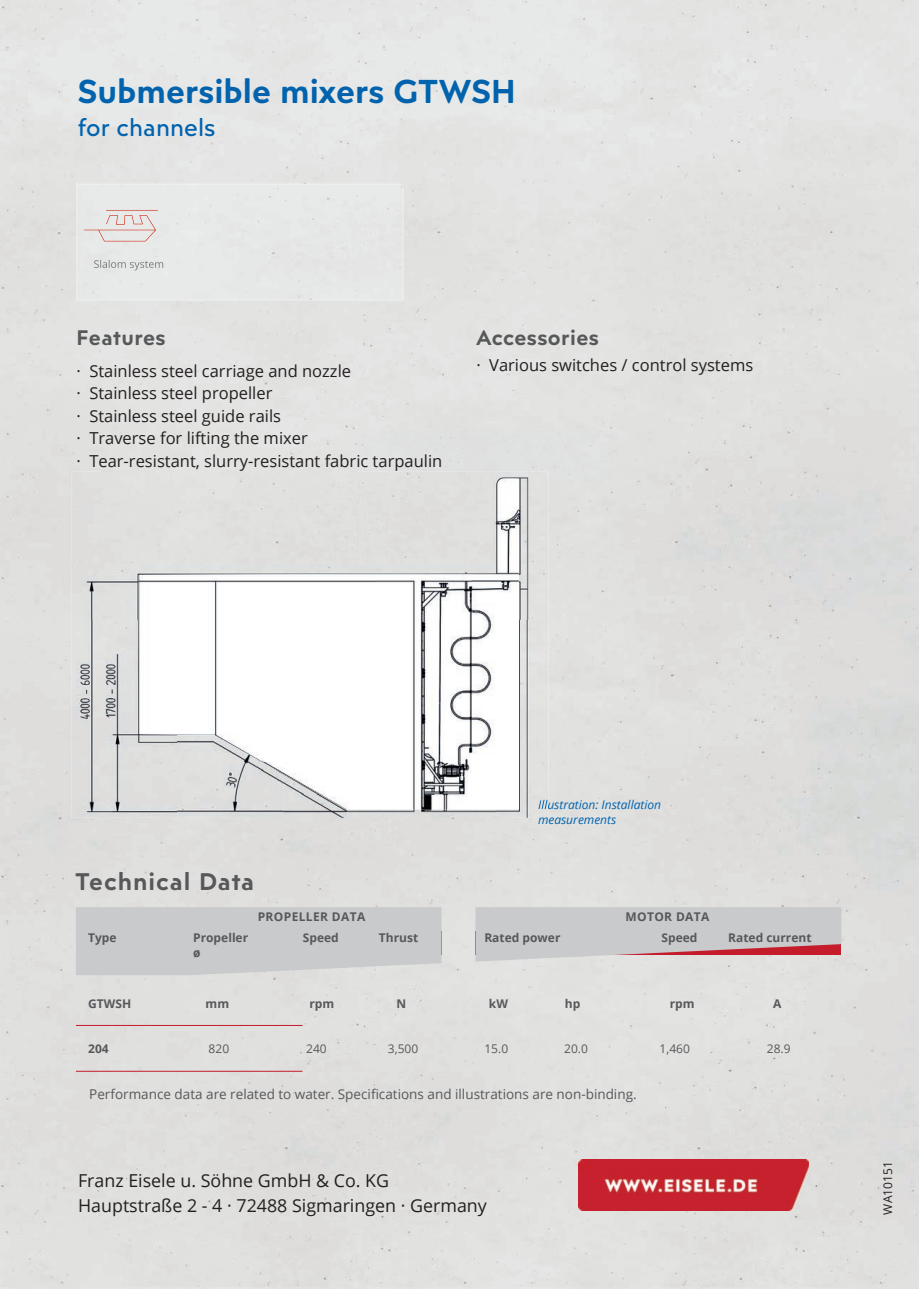
<style>
.page{position:relative;width:919px;height:1289px;background:#fff}
.page>*{position:absolute;margin:0;border:0;box-sizing:border-box;transform-origin:0 0}
.t1{font:600 33px "Posterama Text";color:#0163ae}
.t2{font:600 24px "Posterama Text";letter-spacing:.04em;color:#57585a}
.t3{font:24px "Posterama Text";color:#0163ae}
.t4{font:600 21px "Posterama Text";letter-spacing:.02em;color:#57585a}
.t5{font:17.85px/25.2px "Open Sans";color:#231f20}
.t6{font:16.5px/22.5px "Open Sans";color:#231f20}
.t7{font:13.5px "Open Sans";color:#57585a}
.t8{font:700 12px "Open Sans";color:#57585a}
.t9{font:italic 12px/15px "Open Sans";color:#0163ae}
.t10{font:12px "Open Sans";color:#57585a}
.t11{font:700 12px "Open Sans";letter-spacing:.03em;color:#57585a}
.t12{font:12px "Open Sans";color:#231f20}
</style>
<div class="page">
<div style="left:765px;top:0;width:153px;height:1288px;background:#dedddc"></div>
<div style="left:612px;top:214px;width:154px;height:1074px;background:#e0e0de"></div>
<div style="left:510px;top:483px;width:103px;height:805px;background:#e1e1e0"></div>
<div style="left:0;top:805px;width:255px;height:430px;background:#e0e0de"></div>
<div style="left:255px;top:817px;width:255px;height:418px;background:#dededc"></div>
<div style="left:0;top:1235px;width:510px;height:53px;background:#e1e1e0"></div>
<img style="left:548px;top:799px;width:113px;height:10px">
<img style="left:538px;top:816px;width:78px;height:8px">
<img style="left:578px;top:1159px;width:230px;height:51px">
<svg style="left:475px;top:907px;width:366px;height:54px;background:#cac1c3"></svg>
<div style="left:76px;top:907px;width:365px;height:68px;background:#c9cacc"></div>
<hr style="left:76px;top:1025px;width:226px;height:1px;background:#c51c2b">
<hr style="left:76px;top:1070px;width:226px;height:1px;background:#c51c2b">
<div style="left:76px;top:183px;width:328px;height:118px;background:#e7e9e8"></div>
<div style="left:71px;top:471px;width:477px;height:148px;background:#e0e0de"></div>
<img style="left:71px;top:619px;width:106px;height:198px">
<img style="left:496px;top:619px;width:52px;height:198px">
<img style="left:177px;top:762px;width:106px;height:55px">
<img style="left:283px;top:809px;width:213px;height:8px">
<svg style="left:538px;top:799px;width:10px;height:10px"></svg>
<img style="left:471px;top:478px;width:48px;height:331px">
<img style="left:138px;top:574px;width:237px;height:188px">
<img style="left:375px;top:573px;width:96px;height:236px">
<img style="left:262px;top:761px;width:114px;height:48px">
<h1 class="t1" style="left:78px;top:70px;width:439px">Submersible mixers GTWSH</h1>
<h2 class="t3" style="left:78px;top:112px;width:139px">for channels</h2>
<p class="t4" style="left:77px;top:323px;width:91px">Features</p>
<p class="t6" style="left:77px;top:359px;width:367px">· Stainless steel carriage and nozzle<br>· Stainless steel propeller<br>· Stainless steel guide rails<br>· Traverse for lifting the mixer<br>· Tear-resistant, slurry-resistant fabric tarpaulin</p>
<p class="t4" style="left:476px;top:323px;width:124px">Accessories</p>
<p class="t6" style="left:476px;top:353px;width:278px">· Various switches / control systems</p>
<h2 class="t2" style="left:76px;top:865px;width:180px">Technical Data</h2>
<p class="t9" style="left:538px;top:796px;width:125px">Illustration: Installation measurements</p>
<p class="t11" style="left:258px;top:908px;width:109px">PROPELLER DATA</p>
<p class="t11" style="left:625px;top:908px;width:86px">MOTOR DATA</p>
<p class="t8" style="left:88px;top:929px;width:30px">Type</p>
<p class="t8" style="left:193px;top:929px;width:56px">Propeller</p>
<p class="t8" style="left:303px;top:929px;width:37px">Speed</p>
<p class="t8" style="left:379px;top:929px;width:41px">Thrust</p>
<p class="t8" style="left:484px;top:929px;width:78px">Rated power</p>
<p class="t8" style="left:661px;top:929px;width:37px">Speed</p>
<p class="t8" style="left:728px;top:929px;width:85px">Rated current</p>
<p class="t8" style="left:193px;top:944px;width:9px">ø</p>
<p class="t8" style="left:88px;top:995px;width:45px">GTWSH</p>
<p class="t8" style="left:206px;top:995px;width:25px">mm</p>
<p class="t8" style="left:309px;top:995px;width:26px">rpm</p>
<p class="t8" style="left:396px;top:995px;width:11px">N</p>
<p class="t8" style="left:489px;top:995px;width:21px">kW</p>
<p class="t8" style="left:565px;top:995px;width:17px">hp</p>
<p class="t8" style="left:669px;top:995px;width:26px">rpm</p>
<p class="t8" style="left:773px;top:995px;width:10px">A</p>
<p class="t8" style="left:88px;top:1040px;width:22px">204</p>
<p class="t10" style="left:209px;top:1040px;width:22px">820</p>
<p class="t10" style="left:306px;top:1040px;width:22px">240</p>
<p class="t10" style="left:388px;top:1040px;width:32px">3,500</p>
<p class="t10" style="left:484px;top:1040px;width:25px">15.0</p>
<p class="t10" style="left:564px;top:1040px;width:25px">20.0</p>
<p class="t10" style="left:659px;top:1040px;width:32px">1,460</p>
<p class="t10" style="left:766px;top:1040px;width:25px">28.9</p>
<p class="t7" style="left:89px;top:1085px;width:549px">Performance data are related to water. Specifications and illustrations are non-binding.</p>
<p class="t5" style="left:78px;top:1167px;width:410px">Franz Eisele u. Söhne GmbH &amp; Co. KG<br>Hauptstraße 2 - 4 · 72488 Sigmaringen · Germany</p>
<p class="t12" style="left:879px;top:1214px;width:55px;rotate:-90deg">WA10151</p>
</div>
